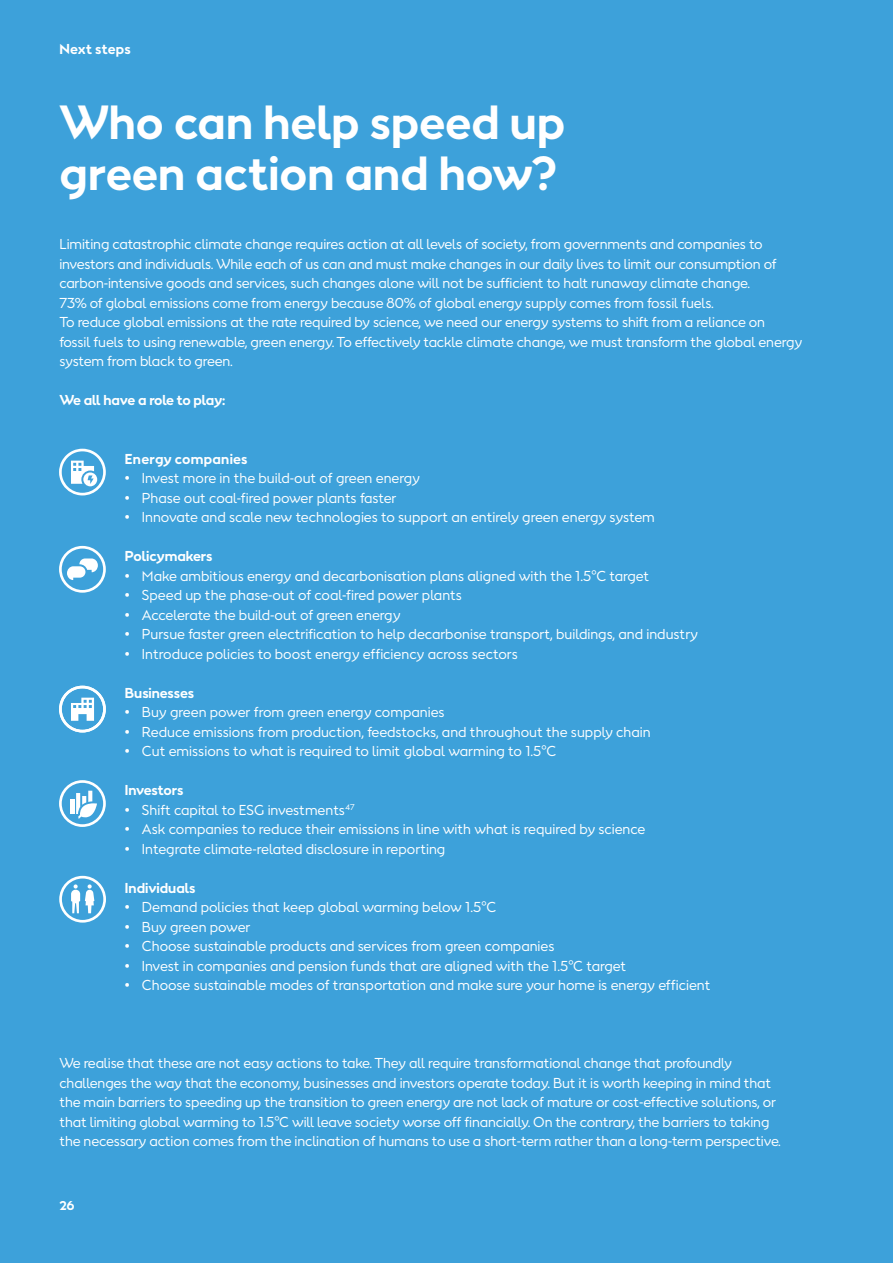
<style>
.page{position:relative;width:893px;height:1263px;background:#3da1da}
.page>*{position:absolute;margin:0;border:0;box-sizing:border-box;transform-origin:0 0}
.Header_28_30{font:700 45px/51px "Orsted Sans";color:#fff}
.Body_9_13{font:13.5px/19.5px "Orsted Sans";letter-spacing:-.01em;color:#fff}
.Body_9_13-2{font:700 13.5px "Orsted Sans";letter-spacing:-.01em;color:#fff}
.Body_header_9_5_13{font:700 13.5px "Orsted Sans";letter-spacing:.02em;color:#fff}
.Pagina{font:700 12px "Orsted Sans";color:#fff}
</style>
<div class="page">
<svg style="left:59px;top:449px;width:47px;height:46px"></svg>
<svg style="left:59px;top:686px;width:47px;height:46px"></svg>
<svg style="left:59px;top:780px;width:47px;height:47px"></svg>
<svg style="left:59px;top:546px;width:47px;height:47px"></svg>
<svg style="left:59px;top:876px;width:47px;height:47px"></svg>
<p class="Body_header_9_5_13" style="left:60px;top:40px;width:73px">Next steps</p>
<p class="Header_28_30" style="left:59px;top:97px;width:507px">Who can help speed up green action and how?</p>
<p class="Body_9_13" style="left:59px;top:234px;width:744px">Limiting catastrophic climate change requires action at all levels of society, from governments and companies to investors and individuals. While each of us can and must make changes in our daily lives to limit our consumption of carbon-intensive goods and services, such changes alone will not be sufficient to halt runaway climate change.<br>73% of global emissions come from energy because 80% of global energy supply comes from fossil fuels.<br>To reduce global emissions at the rate required by science, we need our energy systems to shift from a reliance on<br>fossil fuels to using renewable, green energy. To effectively tackle climate change, we must transform the global energy system from black to green.</p>
<p class="Body_9_13-2" style="left:59px;top:391px;width:167px">We all have a role to play:</p>
<p class="Body_header_9_5_13" style="left:125px;top:449px;width:124px">Energy companies</p>
<p class="Body_9_13" style="left:125px;top:468px;width:297px">• Invest more in the build-out of green energy</p>
<p class="Body_9_13" style="left:125px;top:488px;width:273px">• Phase out coal-fired power plants faster</p>
<p class="Body_9_13" style="left:125px;top:507px;width:531px">• Innovate and scale new technologies to support an entirely green energy system</p>
<p class="Body_9_13-2" style="left:125px;top:547px;width:89px">Policymakers</p>
<p class="Body_9_13" style="left:125px;top:566px;width:526px">• Make ambitious energy and decarbonisation plans aligned with the 1.5°C target</p>
<p class="Body_9_13" style="left:125px;top:585px;width:338px">• Speed up the phase-out of coal-fired power plants</p>
<p class="Body_9_13" style="left:125px;top:605px;width:277px">• Accelerate the build-out of green energy</p>
<p class="Body_9_13" style="left:125px;top:624px;width:575px">• Pursue faster green electrification to help decarbonise transport, buildings, and industry</p>
<p class="Body_9_13" style="left:125px;top:644px;width:394px">• Introduce policies to boost energy efficiency across sectors</p>
<p class="Body_9_13-2" style="left:125px;top:683px;width:70px">Businesses</p>
<p class="Body_9_13" style="left:125px;top:702px;width:321px">• Buy green power from green energy companies</p>
<p class="Body_9_13" style="left:125px;top:722px;width:527px">• Reduce emissions from production, feedstocks, and throughout the supply chain</p>
<p class="Body_9_13" style="left:125px;top:741px;width:433px">• Cut emissions to what is required to limit global warming to 1.5°C</p>
<p class="Body_9_13-2" style="left:125px;top:781px;width:60px">Investors</p>
<p class="Body_9_13" style="left:125px;top:800px;width:231px">• Shift capital to ESG investments<sup>47</sup></p>
<p class="Body_9_13" style="left:125px;top:819px;width:522px">• Ask companies to reduce their emissions in line with what is required by science</p>
<p class="Body_9_13" style="left:125px;top:839px;width:322px">• Integrate climate-related disclosure in reporting</p>
<p class="Body_9_13-2" style="left:125px;top:878px;width:72px">Individuals</p>
<p class="Body_9_13" style="left:125px;top:897px;width:373px">• Demand policies that keep global warming below 1.5°C</p>
<p class="Body_9_13" style="left:125px;top:917px;width:127px">• Buy green power</p>
<p class="Body_9_13" style="left:125px;top:936px;width:431px">• Choose sustainable products and services from green companies</p>
<p class="Body_9_13" style="left:125px;top:956px;width:503px">• Invest in companies and pension funds that are aligned with the 1.5°C target</p>
<p class="Body_9_13" style="left:125px;top:975px;width:587px">• Choose sustainable modes of transportation and make sure your home is energy efficient</p>
<p class="Body_9_13" style="left:59px;top:1053px;width:723px">We realise that these are not easy actions to take. They all require transformational change that profoundly challenges the way that the economy, businesses and investors operate today. But it is worth keeping in mind that the main barriers to speeding up the transition to green energy are not lack of mature or cost-effective solutions, or that limiting global warming to 1.5°C will leave society worse off financially. On the contrary, the barriers to taking the necessary action comes from the inclination of humans to use a short-term rather than a long-term perspective.</p>
<p class="Pagina" style="left:60px;top:1197px;width:16px">26</p>
</div>
